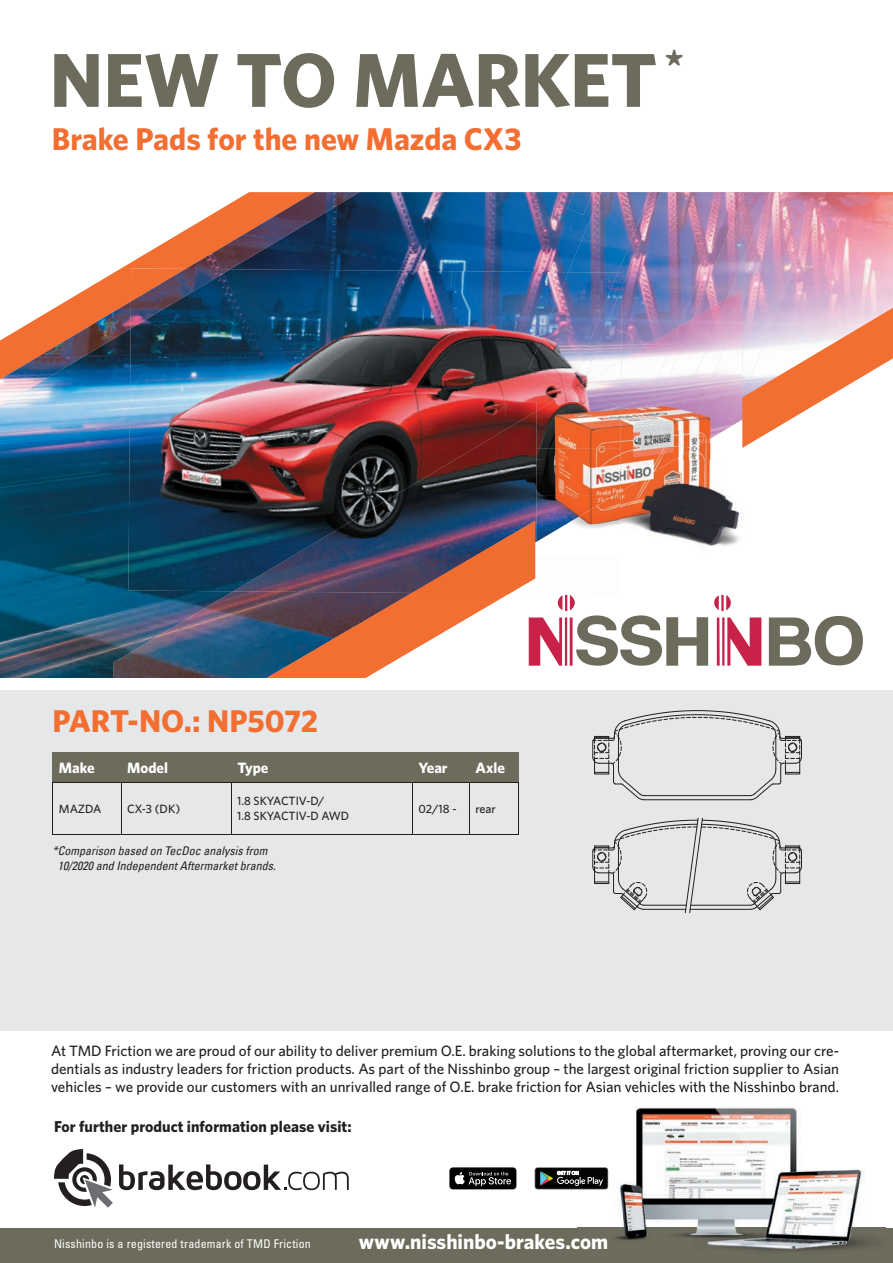
<style>
.page{position:relative;width:893px;height:1263px;background:#fff}
.page>*{position:absolute;margin:0;border:0;box-sizing:border-box;transform-origin:0 0}
.t1{font:700 76.5px "Whitney";letter-spacing:-.005em;color:#6d6c5c}
.t2{font:700 31.5px "Whitney";color:#f36e31}
.t3{font:700 21px "Whitney";color:#fff}
.t4{font:700 15.75px "Whitney";letter-spacing:.005em;color:#231f20}
.t5{font:500 15px/18px "Whitney";color:#231f20;text-align:justify}
.t6{font:700 15px "Whitney";color:#fff}
.t7{font:italic condensed 12px/15px "Univers LT";color:#231f20}
.t8{font:500 12px/14.4px "Whitney";color:#231f20}
.t9{font:condensed 12px "Univers LT Std";letter-spacing:.015em;color:#fff}
</style>
<div class="page">
<img style="left:0;top:192px;width:893px;height:486px">
<img style="left:0;top:192px;width:360px;height:214px">
<svg style="left:96px;top:521px;width:439px;height:157px"></svg>
<img style="left:568px;top:192px;width:53px;height:77px">
<img style="left:621px;top:192px;width:72px;height:134px">
<img style="left:622px;top:326px;width:37px;height:76px">
<img style="left:693px;top:192px;width:34px;height:97px">
<img style="left:659px;top:298px;width:25px;height:104px">
<img style="left:788px;top:192px;width:38px;height:33px">
<img style="left:727px;top:192px;width:61px;height:97px">
<img style="left:684px;top:289px;width:58px;height:113px">
<img style="left:567px;top:192px;width:26px;height:23px">
<img style="left:509px;top:556px;width:111px;height:39px">
<img style="left:130px;top:269px;width:492px;height:133px">
<img style="left:129px;top:401px;width:104px;height:63px">
<img style="left:129px;top:464px;width:104px;height:63px">
<img style="left:128px;top:527px;width:105px;height:64px">
<img style="left:233px;top:384px;width:376px;height:209px">
<img style="left:131px;top:268px;width:55px;height:1px">
<img style="left:131px;top:269px;width:99px;height:60px">
<img style="left:412px;top:521px;width:123px;height:73px">
<img style="left:529px;top:272px;width:89px;height:114px">
<img style="left:582px;top:287px;width:40px;height:97px">
<img style="left:580px;top:361px;width:41px;height:41px">
<img style="left:696px;top:412px;width:58px;height:48px">
<img style="left:620px;top:460px;width:134px;height:96px">
<img style="left:696px;top:419px;width:46px;height:37px">
<img style="left:621px;top:402px;width:81px;height:45px">
<img style="left:621px;top:447px;width:75px;height:45px">
<img style="left:621px;top:402px;width:27px;height:14px">
<img style="left:652px;top:402px;width:22px;height:26px">
<img style="left:706px;top:441px;width:24px;height:7px">
<img style="left:674px;top:402px;width:66px;height:39px">
<img style="left:674px;top:402px;width:28px;height:33px">
<img style="left:537px;top:542px;width:83px;height:14px">
<img style="left:615px;top:495px;width:5px;height:47px">
<img style="left:537px;top:402px;width:84px;height:93px">
<img style="left:537px;top:495px;width:78px;height:47px">
<svg style="left:609px;top:402px;width:12px;height:5px"></svg>
<div style="left:0;top:690px;width:893px;height:341px;background:#e6e7e9"></div>
<div style="left:0;top:1228px;width:893px;height:35px;background:#6d6c5c"></div>
<div style="left:53px;top:753px;width:465px;height:29px;background:#6d6c5c"></div>
<hr style="left:52px;top:782px;width:69px;height:1px;background:#231f20">
<hr style="left:52px;top:782px;width:1px;height:52px;background:#231f20">
<hr style="left:121px;top:782px;width:110px;height:1px;background:#231f20">
<hr style="left:121px;top:782px;width:1px;height:52px;background:#231f20">
<hr style="left:231px;top:782px;width:181px;height:1px;background:#231f20">
<hr style="left:231px;top:782px;width:1px;height:52px;background:#231f20">
<hr style="left:412px;top:782px;width:57px;height:1px;background:#231f20">
<hr style="left:412px;top:782px;width:1px;height:52px;background:#231f20">
<hr style="left:469px;top:782px;width:50px;height:1px;background:#231f20">
<hr style="left:469px;top:782px;width:1px;height:52px;background:#231f20">
<hr style="left:518px;top:782px;width:1px;height:52px;background:#231f20">
<hr style="left:52px;top:834px;width:69px;height:1px;background:#231f20">
<hr style="left:121px;top:834px;width:110px;height:1px;background:#231f20">
<hr style="left:231px;top:834px;width:181px;height:1px;background:#231f20">
<hr style="left:412px;top:834px;width:57px;height:1px;background:#231f20">
<hr style="left:469px;top:834px;width:50px;height:1px;background:#231f20">
<hr style="left:52px;top:752px;width:1px;height:30px;background:#6d6c5c">
<hr style="left:52px;top:752px;width:69px;height:1px;background:#6d6c5c">
<hr style="left:121px;top:752px;width:110px;height:1px;background:#6d6c5c">
<hr style="left:231px;top:752px;width:181px;height:1px;background:#6d6c5c">
<hr style="left:412px;top:752px;width:57px;height:1px;background:#6d6c5c">
<hr style="left:121px;top:752px;width:1px;height:30px;background:#6d6c5c">
<hr style="left:231px;top:752px;width:1px;height:30px;background:#6d6c5c">
<hr style="left:412px;top:752px;width:1px;height:30px;background:#6d6c5c">
<hr style="left:469px;top:752px;width:1px;height:30px;background:#6d6c5c">
<hr style="left:469px;top:752px;width:50px;height:1px;background:#6d6c5c">
<hr style="left:518px;top:752px;width:1px;height:30px;background:#6d6c5c">
<img style="left:577px;top:1090px;width:308px;height:161px">
<img style="left:577px;top:1089px;width:261px;height:6px">
<svg style="left:54px;top:1149px;width:59px;height:59px"></svg>
<svg style="left:119px;top:1164px;width:230px;height:26px"></svg>
<svg style="left:449px;top:1167px;width:68px;height:23px;background:#363637"></svg>
<svg style="left:535px;top:1167px;width:73px;height:22px;background:#343734"></svg>
<svg style="left:592px;top:710px;width:210px;height:90px"></svg>
<svg style="left:592px;top:817px;width:210px;height:96px"></svg>
<svg style="left:742px;top:225px;width:151px;height:223px"></svg>
<svg style="left:769px;top:616px;width:94px;height:50px"></svg>
<svg style="left:529px;top:595px;width:232px;height:71px"></svg>
<h1 class="t1" style="left:49px;top:34px;width:636px">NEW TO MARKET <sup>*</sup></h1>
<h2 class="t2" style="left:52px;top:120px;width:471px">Brake Pads for the new Mazda CX3</h2>
<h2 class="t2" style="left:52px;top:702px;width:267px">PART-NO.: NP5072</h2>
<p class="t6" style="left:59px;top:758px;width:37px">Make</p>
<p class="t6" style="left:127px;top:758px;width:42px">Model</p>
<p class="t6" style="left:237px;top:758px;width:33px">Type</p>
<p class="t6" style="left:418px;top:758px;width:31px">Year</p>
<p class="t6" style="left:475px;top:758px;width:31px">Axle</p>
<p class="t8" style="left:59px;top:801px;width:44px">MAZDA</p>
<p class="t8" style="left:127px;top:801px;width:55px">CX-3 (DK)</p>
<p class="t8" style="left:237px;top:794px;width:113px">1.8 SKYACTIV-D/<br>1.8 SKYACTIV-D AWD</p>
<p class="t8" style="left:418px;top:801px;width:40px">02/18 -</p>
<p class="t8" style="left:475px;top:801px;width:22px">rear</p>
<p class="t7" style="left:58px;top:843px;width:219px;text-indent:-5px">* Comparison based on TecDoc analysis from<br>10/2020 and Independent Aftermarket brands.</p>
<p class="t5" style="left:51px;top:1041px;width:789px">At TMD Friction we are proud of our ability to deliver premium O.E. braking solutions to the global aftermarket, proving our cre&shy;dentials as industry leaders for friction products. As part of the Nisshinbo group – the largest original friction supplier to Asian vehicles – we provide our customers with an unrivalled range of O.E. brake friction for Asian vehicles with the Nisshinbo brand.</p>
<p class="t4" style="left:54px;top:1117px;width:299px">For further product information please visit:</p>
<p class="t9" style="left:54px;top:1236px;width:258px">Nisshinbo is a registered trademark of TMD Friction</p>
<h3 class="t3" style="left:359px;top:1229px;width:251px">www.nisshinbo-brakes.com</h3>
</div>
